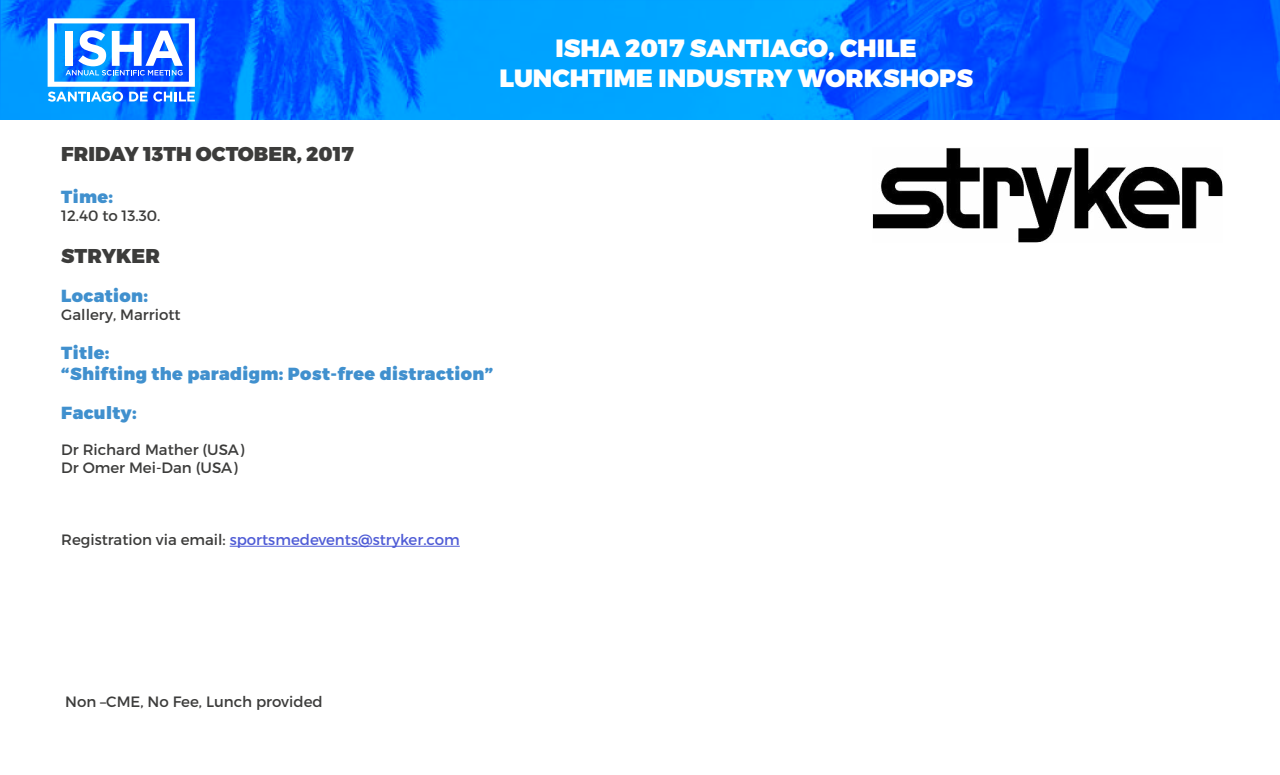
<style>
.page{position:relative;width:1280px;height:775px;background:#fff}
.page>*{position:absolute;margin:0;border:0;box-sizing:border-box;transform-origin:0 0}
.t1{font:900 25px/30px "Montserrat";color:#fff;text-align:center}
.Titulo_Compañia{font:900 20px "Montserrat";color:#3c3c3b}
.Titulos{font:900 17.5px "Montserrat";letter-spacing:.02em;color:#4090ce}
.Parrafo{font:15px "Montserrat";color:#3c3c3b}
.Parrafo-2{font:15px "Montserrat";color:#4f5cd6}
.s1{color:#3c3c3b}
</style>
<div class="page">
<img style="left:0;top:0;width:1280px;height:120px">
<svg style="left:48px;top:18px;width:147px;height:84px"></svg>
<hr style="left:230px;top:546px;width:230px;height:1px;background:#4f5cd6">
<img style="left:872px;top:148px;width:351px;height:95px">
<h1 class="t1" style="left:500px;top:34px;width:475px">ISHA 2017 SANTIAGO, CHILE<br>LUNCHTIME INDUSTRY WORKSHOPS</h1>
<p class="Titulo_Compañia" style="left:61px;top:141px;width:294px">FRIDAY 13TH OCTOBER, 2017</p>
<p class="Titulos" style="left:61px;top:186px;width:53px">Time:</p>
<p class="Parrafo" style="left:61px;top:206px;width:101px">12.40 to 13.30.</p>
<p class="Titulo_Compañia" style="left:61px;top:243px;width:100px">STRYKER</p>
<p class="Titulos" style="left:61px;top:285px;width:88px">Location:</p>
<p class="Parrafo" style="left:61px;top:305px;width:121px">Gallery, Marriott</p>
<p class="Titulos" style="left:61px;top:342px;width:50px">Title:</p>
<p class="Titulos" style="left:61px;top:363px;width:433px">“Shifting the paradigm: Post-free distraction”</p>
<p class="Titulos" style="left:61px;top:402px;width:77px">Faculty:</p>
<p class="Parrafo" style="left:61px;top:440px;width:184px">Dr Richard Mather (USA)</p>
<p class="Parrafo" style="left:61px;top:458px;width:178px">Dr Omer Mei-Dan (USA)</p>
<p class="Parrafo-2" style="left:61px;top:530px;width:400px"><span class="s1">Registration via email:</span> sportsmedevents@stryker.com</p>
<p class="Parrafo" style="left:65px;top:692px;width:259px">Non –CME, No Fee, Lunch provided</p>
</div>
